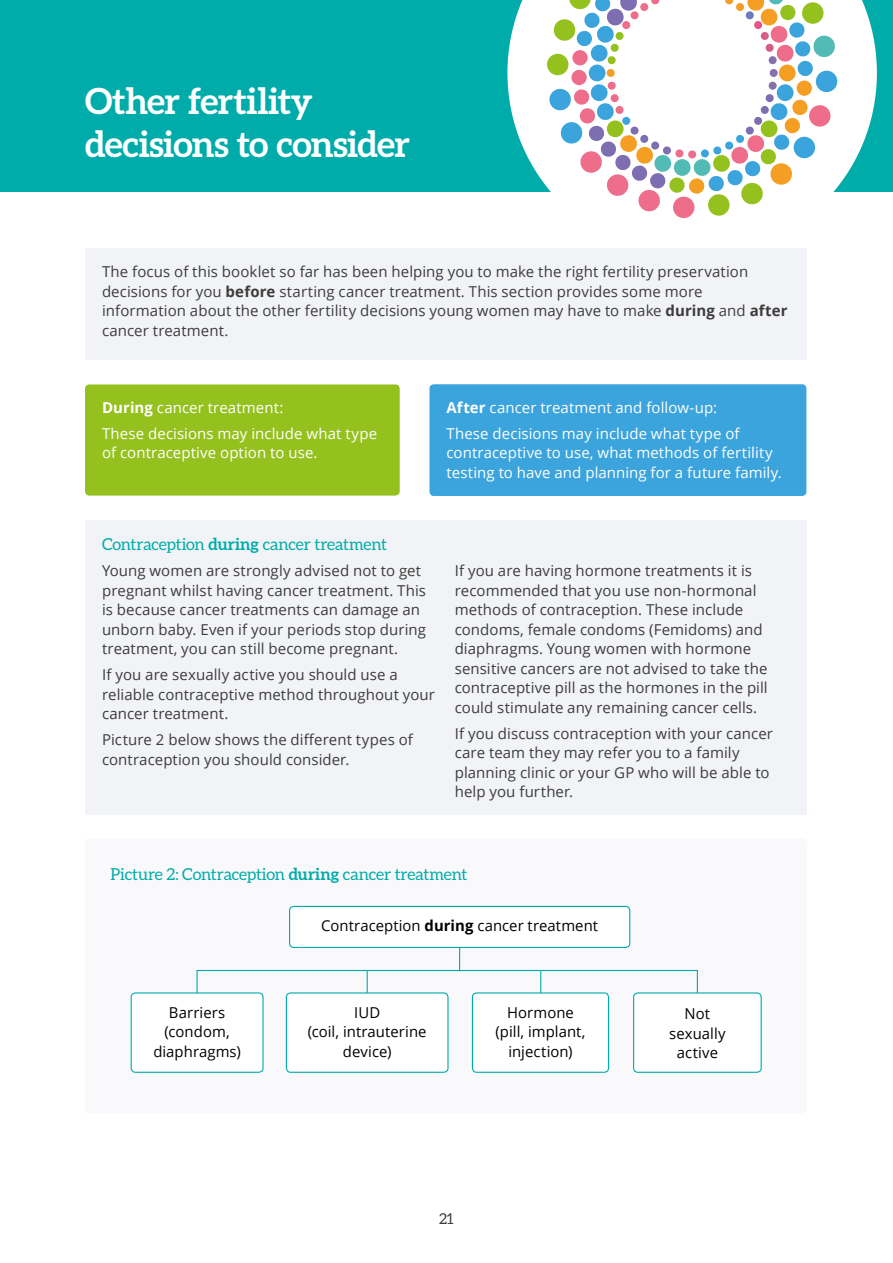
<style>
.page{position:relative;width:893px;height:1263px;background:#fff}
.page>*{position:absolute;margin:0;border:0;box-sizing:border-box;transform-origin:0 0}
.t1{font:700 36px/43.2px "Aleo";letter-spacing:-.01em;color:#fff}
.t2{font:16.5px "Aleo";letter-spacing:-.01em;color:#00aca9}
.t3{font:15px/19.5px "Open Sans";letter-spacing:.005em;color:#3c3c3b}
.t4{font:15px/25.8px "Open Sans";letter-spacing:.005em;color:#fff}
.t5{font:15px/19.5px "Open Sans";letter-spacing:.005em;color:#000;text-align:center}
.t6{font:15px "Aleo";color:#3c3c3b}
.s1{font-weight:700}
</style>
<div class="page">
<div style="left:0;top:0;width:893px;height:191px;background:#00aca9"></div>
<svg style="left:507px;top:0;width:370px;height:258px;fill:#fff"></svg>
<div style="left:673px;top:197px;width:21px;height:21px;background:#ed6d8a;border-radius:50%"></div>
<div style="left:674px;top:159px;width:17px;height:17px;background:#52bbb5;border-radius:50%"></div>
<div style="left:669px;top:177px;width:16px;height:16px;background:#95c11f;border-radius:50%"></div>
<div style="left:675px;top:149px;width:8px;height:8px;background:#ed6d8a;border-radius:50%"></div>
<svg style="left:548px;top:0;width:124px;height:212px;background:#ddddde"></svg>
<svg style="left:688px;top:0;width:148px;height:217px;background:#e2e4db"></svg>
<div style="left:688px;top:150px;width:8px;height:9px;background:#ed6d8a;border-radius:4px"></div>
<div style="left:85px;top:249px;width:721px;height:111px;background:#f2f3f6"></div>
<div style="left:85px;top:384px;width:315px;height:112px;background:#95c11f;border-radius:4px"></div>
<div style="left:429px;top:384px;width:377px;height:112px;background:#3ca4dd;border-radius:4px"></div>
<div style="left:85px;top:838px;width:721px;height:275px;background:#f9f9fb;border-radius:4px"></div>
<svg style="left:196px;top:969px;width:502px;height:57px"></svg>
<hr style="left:459px;top:925px;width:1px;height:46px;background:#00aca9">
<div style="left:131px;top:993px;width:132px;height:79px;background:#fff;border-radius:4px"></div>
<div style="left:131px;top:992px;width:133px;height:81px;border:1px solid #00aca9;border-radius:4px"></div>
<div style="left:286px;top:993px;width:162px;height:79px;background:#fff;border-radius:4px"></div>
<div style="left:286px;top:992px;width:163px;height:81px;border:1px solid #00aca9;border-radius:4px"></div>
<div style="left:472px;top:993px;width:136px;height:79px;background:#fff;border-radius:4px"></div>
<div style="left:472px;top:992px;width:137px;height:81px;border:1px solid #00aca9;border-radius:4px"></div>
<div style="left:634px;top:993px;width:127px;height:79px;background:#fff;border-radius:4px"></div>
<div style="left:633px;top:992px;width:129px;height:81px;border:1px solid #00aca9;border-radius:4px"></div>
<div style="left:290px;top:906px;width:340px;height:41px;background:#fff;border-radius:4px"></div>
<div style="left:289px;top:906px;width:341px;height:42px;border:1px solid #00aca9;border-radius:4px"></div>
<div style="left:85px;top:520px;width:721px;height:294px;background:#f2f3f6"></div>
<h1 class="t1" style="left:85px;top:79px;width:327px">Other fertility decisions to consider</h1>
<p class="t3" style="left:102px;top:262px;width:687px">The focus of this booklet so far has been helping you to make the right fertility preservation decisions for you <span class="s1">before</span> starting cancer treatment. This section provides some more information about the other fertility decisions young women may have to make <span class="s1">during</span> and <span class="s1">after </span>cancer treatment.</p>
<p class="t4" style="left:102px;top:394px;width:277px"><span class="s1">During</span> cancer treatment:<br>These decisions may include what type</p>
<p class="t4" style="left:102px;top:440px;width:217px">of contraceptive option to use.</p>
<p class="t4" style="left:446px;top:394px;width:295px"><span class="s1">After</span> cancer treatment and follow-up:<br>These decisions may include what type of</p>
<p class="t4" style="left:446px;top:443px;width:337px;line-height:19.5px">contraceptive to use, what methods of fertility testing to have and planning for a future family.</p>
<p class="t2" style="left:102px;top:535px;width:287px">Contraception <span class="s1">during</span> cancer treatment</p>
<p class="t3" style="left:102px;top:561px;width:326px">Young women are strongly advised not to get pregnant whilst having cancer treatment. This is because cancer treatments can damage an unborn baby. Even if your periods stop during treatment, you can still become pregnant.</p>
<p class="t3" style="left:102px;top:665px;width:334px">If you are sexually active you should use a reliable contraceptive method throughout your cancer treatment.</p>
<p class="t3" style="left:102px;top:729px;width:312px">Picture 2 below shows the different types of contraception you should consider.</p>
<p class="t3" style="left:455px;top:561px;width:314px">If you are having hormone treatments it is recommended that you use non-hormonal methods of contraception. These include condoms, female condoms (Femidoms) and diaphragms. Young women with hormone sensitive cancers are not advised to take the contraceptive pill as the hormones in the pill could stimulate any remaining cancer cells.</p>
<p class="t3" style="left:455px;top:723px;width:320px">If you discuss contraception with your cancer care team they may refer you to a family planning clinic or your GP who will be able to help you further.</p>
<p class="t2" style="left:111px;top:865px;width:358px">Picture 2: Contraception <span class="s1">during</span> cancer treatment</p>
<p class="t5" style="left:321px;top:916px;width:278px">Contraception <span class="s1">during</span> cancer treatment</p>
<p class="t5" style="left:153px;top:1002px;width:89px">Barriers (condom, diaphragms)</p>
<p class="t5" style="left:308px;top:1002px;width:120px">IUD<br>(coil, intrauterine device)</p>
<p class="t5" style="left:495px;top:1002px;width:92px">Hormone (pill, implant, injection)</p>
<p class="t5" style="left:669px;top:1004px;width:58px">Not sexually active</p>
<p class="t6" style="left:439px;top:1210px;width:16px">21</p>
</div>
